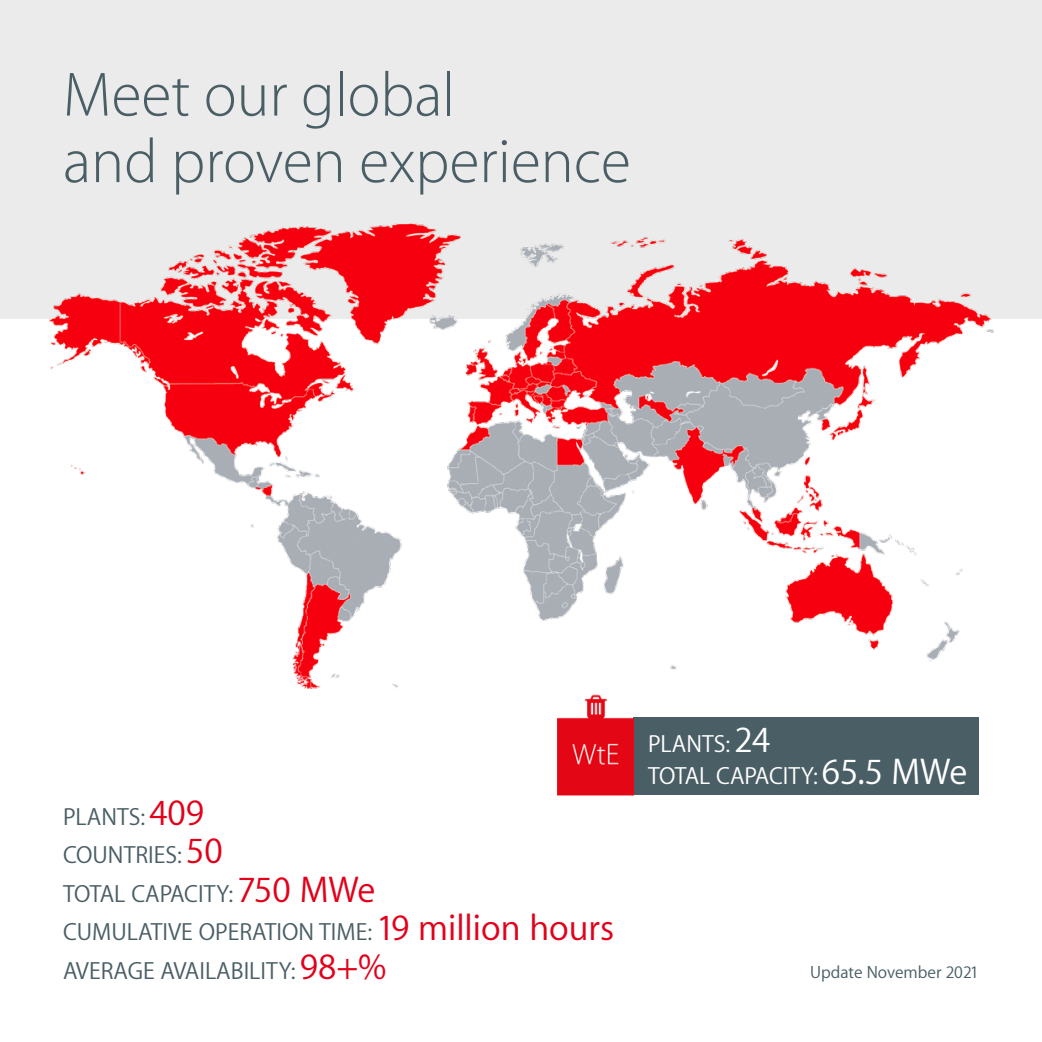
<style>
.page{position:relative;width:1042px;height:1042px;background:#fff}
.page>*{position:absolute;margin:0;border:0;box-sizing:border-box;transform-origin:0 0}
.t1{font:100 63px/66.5px "Myriad Set Pro";color:#4a5e65}
.t2{font:24.5px/38.5px "Myriad Set Pro Text";color:#4a5e65}
.t3{font:24.5px/31.5px "Myriad Set Pro Text";color:#fff}
.t4{font:17.5px "Myriad Set Pro Text";color:#4a5e65}
.s1{font-size:36.75px;color:#e2001a}
.s2{font-size:36.75px}
</style>
<div class="page">
<div style="left:0;top:0;width:1042px;height:319px;background:#ebebec"></div>
<div style="left:634px;top:718px;width:345px;height:77px;background:#4a5e65"></div>
<img style="left:557px;top:694px;width:77px;height:101px">
<img style="left:50px;top:223px;width:944px;height:466px">
<h1 class="t1" style="left:63px;top:59px;width:569px">Meet our global<br>and proven experience</h1>
<p class="t2" style="left:63px;top:796px;width:552px">PLANTS: <span class="s1">409<br></span>COUNTRIES: <span class="s1">50<br></span>TOTAL CAPACITY: <span class="s1">750 MWe<br></span>CUMULATIVE OPERATION TIME: <span class="s1">19 million hours<br></span>AVERAGE AVAILABILITY: <span class="s1">98+%</span></p>
<p class="t3" style="left:648px;top:727px;width:321px">PLANTS: <span class="s2">24<br></span>TOTAL CAPACITY: <span class="s2">65.5 MWe</span></p>
<p class="t4" style="left:810px;top:958px;width:170px">Update November 2021</p>
</div>
